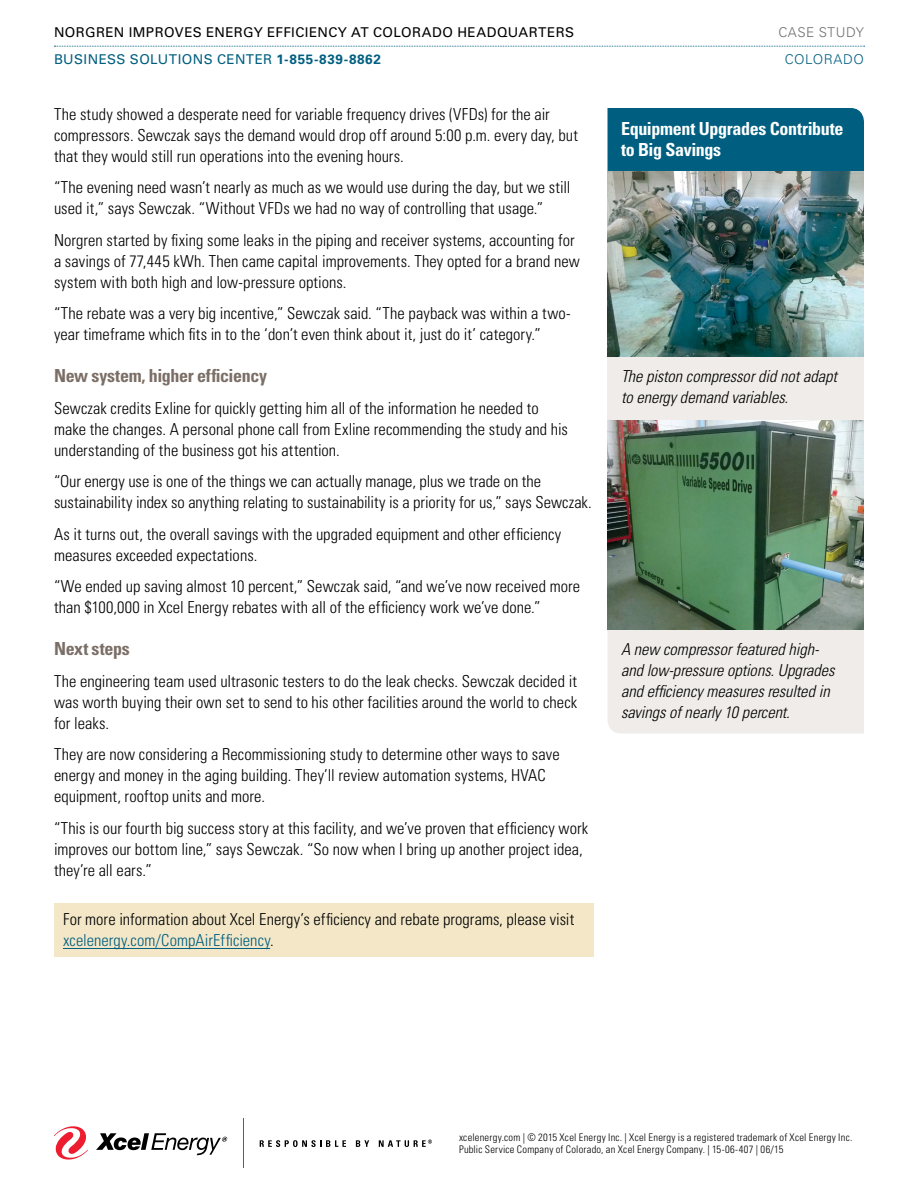
<style>
.page{position:relative;width:918px;height:1188px;background:#fff}
.page>*{position:absolute;margin:0;border:0;box-sizing:border-box;transform-origin:0 0}
.SubheadInText_U67_12{font:700 condensed 18px/21px "Univers LT Std";letter-spacing:-.015em;color:#fff}
.SubheadInText_U67_12-2{font:700 condensed 18px "Univers LT Std";letter-spacing:-.02em;color:#7b6e66}
.Text_U47_11_14_0_7_K{font:300 condensed 16.5px/21px "Univers LT Std";letter-spacing:.005em;color:#000}
.Text_U47_11_14_0_7_K-2{font:italic 300 condensed 16.5px/21px "Univers LT Std";color:#000}
.t1{font:13.5px "Univers LT Std";letter-spacing:.03em;color:#000}
.t2{font:13.5px "Univers LT Std";letter-spacing:.03em;color:#005f80}
.t3{font:300 13.5px "Univers LT Std";letter-spacing:.04em;color:#6d6e71}
.t4{font:300 13.5px "Univers LT Std";letter-spacing:.035em;color:#005f80}
.Copyright_U47_7_7_7{font:300 condensed 10.5px/11.6px "Univers LT Std";letter-spacing:.025em;color:#000}
.s1{font-weight:700}
.s2{color:#005f80}
</style>
<div class="page">
<svg style="left:54px;top:1126px;width:34px;height:34px"></svg>
<svg style="left:96px;top:1133px;width:131px;height:22px"></svg>
<hr style="left:243px;top:1118px;width:1px;height:50px;background:#ed1c2e">
<svg style="left:260px;top:1140px;width:86px;height:7px"></svg>
<svg style="left:356px;top:1140px;width:13px;height:7px"></svg>
<svg style="left:379px;top:1140px;width:53px;height:7px"></svg>
<div style="left:608px;top:108px;width:256px;height:63px;background:#005f80"></div>
<img style="left:608px;top:420px;width:256px;height:210px">
<img style="left:608px;top:171px;width:256px;height:186px">
<svg style="left:54px;top:46px;width:811px;height:1px"></svg>
<div style="left:54px;top:903px;width:540px;height:54px;background:#f3e7c8"></div>
<hr style="left:63px;top:948px;width:207px;height:1px;background:#005f80">
<div style="left:608px;top:357px;width:256px;height:63px;background:#efece9"></div>
<div style="left:608px;top:630px;width:256px;height:104px;background:#efece9"></div>
<p class="t1" style="left:54px;top:24px;width:522px">NORGREN IMPROVES ENERGY EFFICIENCY AT COLORADO HEADQUARTERS</p>
<p class="t3" style="left:778px;top:24px;width:87px">CASE STUDY</p>
<p class="t2" style="left:54px;top:51px;width:328px">BUSINESS SOLUTIONS CENTER <span class="s1">1-855-839-8862</span></p>
<p class="t4" style="left:785px;top:51px;width:81px">COLORADO</p>
<p class="Text_U47_11_14_0_7_K" style="left:54px;top:104px;width:525px">The study showed a desperate need for variable frequency drives (VFDs) for the air compressors. Sewczak says the demand would drop off around 5:00 p.m. every day, but that they would still run operations into the evening hours.</p>
<p class="Text_U47_11_14_0_7_K" style="left:54px;top:177px;width:518px">“The evening need wasn’t nearly as much as we would use during the day, but we still used it,” says Sewczak. “Without VFDs we had no way of controlling that usage.”</p>
<p class="Text_U47_11_14_0_7_K" style="left:54px;top:230px;width:527px">Norgren started by fixing some leaks in the piping and receiver systems, accounting for a savings of 77,445 kWh. Then came capital improvements. They opted for a brand new system with both high and low-pressure options.</p>
<p class="Text_U47_11_14_0_7_K" style="left:54px;top:303px;width:518px">“The rebate was a very big incentive,” Sewczak said. “The payback was within a two&shy;year timeframe which fits in to the ‘don’t even think about it, just do it’ category.”</p>
<p class="SubheadInText_U67_12-2" style="left:54px;top:365px;width:215px">New system, higher efficiency</p>
<p class="Text_U47_11_14_0_7_K" style="left:54px;top:398px;width:515px">Sewczak credits Exline for quickly getting him all of the information he needed to make the changes. A personal phone call from Exline recommending the study and his understanding of the business got his attention.</p>
<p class="Text_U47_11_14_0_7_K" style="left:54px;top:471px;width:539px">“Our energy use is one of the things we can actually manage, plus we trade on the sustainability index so anything relating to sustainability is a priority for us,” says Sewczak.</p>
<p class="Text_U47_11_14_0_7_K" style="left:54px;top:524px;width:509px">As it turns out, the overall savings with the upgraded equipment and other efficiency measures exceeded expectations.</p>
<p class="Text_U47_11_14_0_7_K" style="left:54px;top:576px;width:528px">“We ended up saving almost 10 percent,” Sewczak said, “and we’ve now received more than $100,000 in Xcel Energy rebates with all of the efficiency work we’ve done.”</p>
<p class="SubheadInText_U67_12-2" style="left:54px;top:638px;width:77px">Next steps</p>
<p class="Text_U47_11_14_0_7_K" style="left:54px;top:671px;width:525px;text-align:justify">The engineering team used ultrasonic testers to do the leak checks. Sewczak decided it was worth buying their own set to send to his other facilities around the world to check for leaks.</p>
<p class="Text_U47_11_14_0_7_K" style="left:54px;top:744px;width:507px">They are now considering a Recommissioning study to determine other ways to save energy and money in the aging building. They’ll review automation systems, HVAC equipment, rooftop units and more.</p>
<p class="Text_U47_11_14_0_7_K" style="left:54px;top:818px;width:536px">“This is our fourth big success story at this facility, and we’ve proven that efficiency work improves our bottom line,” says Sewczak. “So now when I bring up another project idea, they’re all ears.”</p>
<p class="Text_U47_11_14_0_7_K" style="left:63px;top:909px;width:513px">For more information about Xcel Energy’s efficiency and rebate programs, please visit <span class="s2">xcelenergy.com/CompAirEfficiency</span>.</p>
<p class="SubheadInText_U67_12" style="left:621px;top:118px;width:224px">Equipment Upgrades Contribute to Big Savings</p>
<p class="Text_U47_11_14_0_7_K-2" style="left:621px;top:366px;width:218px">The piston compressor did not adapt to energy demand variables.</p>
<p class="Text_U47_11_14_0_7_K-2" style="left:621px;top:639px;width:215px">A new compressor featured high&shy;and low-pressure options. Upgrades and efficiency measures resulted in savings of nearly 10 percent.</p>
<p class="Copyright_U47_7_7_7" style="left:459px;top:1132px;width:395px">xcelenergy.com | © 2015 Xcel Energy Inc. | Xcel Energy is a registered trademark of Xcel Energy Inc.<br>Public Service Company of Colorado, an Xcel Energy Company. | 15-06-407 | 06/15</p>
</div>
